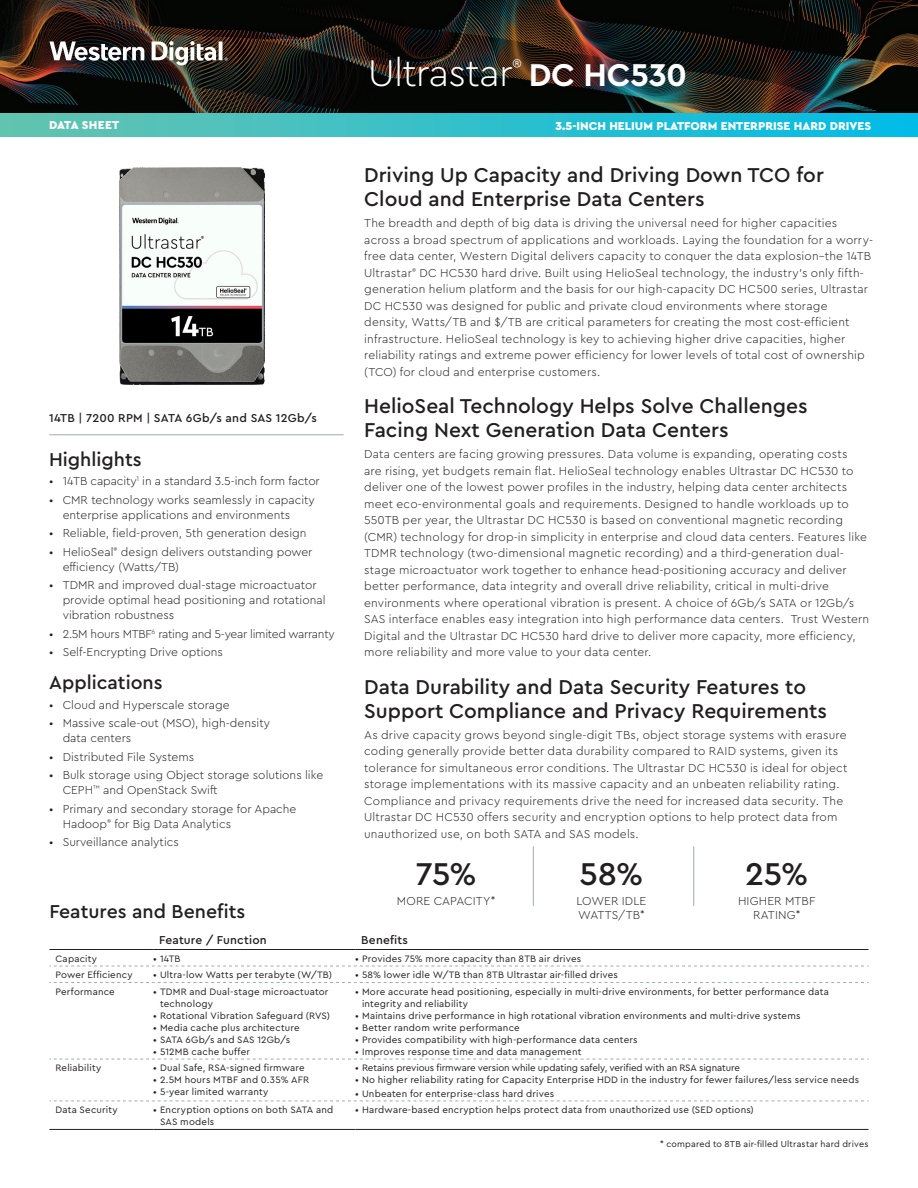
<style>
.page{position:relative;width:918px;height:1188px;background:#fff}
.page>*{position:absolute;margin:0;border:0;box-sizing:border-box;transform-origin:0 0}
.t1{font:300 39px "Cera PRO";letter-spacing:-.02em;color:#fff}
.t2{font:500 33px "Cera PRO";color:#231f20}
.t3{font:700 33px "Cera PRO";letter-spacing:-.01em;color:#fff}
.t4{font:500 21px/24px "Cera PRO";color:#231f20}
.t5{font:500 19.5px "Cera PRO";color:#231f20}
.t6{font:300 12px/16.5px "Cera PRO";letter-spacing:.01em;color:#231f20}
.t7{font:500 12px "Cera PRO";letter-spacing:.015em;color:#231f20}
.t8{font:900 12px "Cera PRO";color:#fff}
.t9{font:300 12px "Cera PRO";letter-spacing:-.02em;color:#231f20}
.t10{font:300 12px "Cera PRO";letter-spacing:-.01em;color:#231f20}
.t11{font:9.75px/12px "Cera PRO";letter-spacing:.02em;color:#231f20}
.t12{font:9.75px "Cera PRO";letter-spacing:-.01em;color:#231f20}
.t13{font:9px "Cera PRO";letter-spacing:.025em;color:#231f20}
</style>
<div class="page">
<hr style="left:49px;top:434px;width:295px;height:1px;background:#9faab2">
<img style="left:120px;top:168px;width:145px;height:216px">
<svg style="left:49px;top:982px;width:820px;height:1px"></svg>
<svg style="left:49px;top:1059px;width:820px;height:1px"></svg>
<hr style="left:49px;top:949px;width:104px;height:1px;background:#231f20">
<hr style="left:153px;top:949px;width:202px;height:1px;background:#231f20">
<hr style="left:355px;top:949px;width:514px;height:1px;background:#231f20">
<svg style="left:49px;top:1101px;width:820px;height:1px"></svg>
<hr style="left:49px;top:1129px;width:104px;height:1px;background:#231f20">
<hr style="left:153px;top:1129px;width:202px;height:1px;background:#231f20">
<hr style="left:355px;top:1129px;width:514px;height:1px;background:#231f20">
<svg style="left:49px;top:966px;width:820px;height:1px"></svg>
<hr style="left:693px;top:846px;width:1px;height:60px;background:#9faab2">
<hr style="left:533px;top:846px;width:1px;height:60px;background:#9faab2">
<img style="left:0;top:0;width:918px;height:114px">
<div style="left:0;top:114px;width:918px;height:23px;background:linear-gradient(to right,#67c4ae,#00bce8)"></div>
<svg style="left:49px;top:41px;width:95px;height:20px"></svg>
<img style="left:152px;top:41px;width:76px;height:24px">
<h1 class="t1" style="left:368px;top:47px;width:146px">Ultrastar</h1>
<h2 class="t3" style="left:512px;top:53px;width:176px"><sup>®</sup> DC HC530</h2>
<p class="t8" style="left:49px;top:117px;width:72px">DATA SHEET</p>
<p class="t8" style="left:556px;top:118px;width:317px">3.5-INCH HELIUM PLATFORM ENTERPRISE HARD DRIVES</p>
<p class="t7" style="left:49px;top:410px;width:269px">14TB | 7200 RPM | SATA 6Gb/s and SAS 12Gb/s</p>
<h3 class="t5" style="left:49px;top:446px;width:94px">Highlights</h3>
<p class="t10" style="left:49px;top:473px;width:272px">• 14TB capacity<sup>1</sup> in a standard 3.5-inch form factor</p>
<p class="t6" style="left:63px;top:492px;width:254px;line-height:15px;text-indent:-14px">• CMR technology works seamlessly in capacity enterprise applications and environments</p>
<p class="t6" style="left:49px;top:524px;width:259px">• Reliable, field-proven, 5th generation design</p>
<p class="t6" style="left:63px;top:544px;width:251px;line-height:15px;text-indent:-13px">• HelioSeal<sup>®</sup> design delivers outstanding power efficiency (Watts/TB)</p>
<p class="t6" style="left:63px;top:577px;width:264px;line-height:15px;text-indent:-14px">• TDMR and improved dual-stage microactuator provide optimal head positioning and rotational vibration robustness</p>
<p class="t9" style="left:49px;top:626px;width:287px">• 2.5M hours MTBF<sup>6</sup> rating and 5-year limited warranty</p>
<p class="t6" style="left:49px;top:643px;width:175px">• Self-Encrypting Drive options</p>
<h3 class="t5" style="left:49px;top:669px;width:115px">Applications</h3>
<p class="t6" style="left:49px;top:696px;width:182px">• Cloud and Hyperscale storage</p>
<p class="t6" style="left:63px;top:715px;width:209px;line-height:15px;text-indent:-14px">• Massive scale-out (MSO), high-density data centers</p>
<p class="t6" style="left:49px;top:748px;width:147px">• Distributed File Systems</p>
<p class="t6" style="left:63px;top:767px;width:262px;line-height:15px;text-indent:-14px">• Bulk storage using Object storage solutions like<br>CEPH<sup>™</sup> and OpenStack Swift</p>
<p class="t6" style="left:63px;top:801px;width:235px;line-height:15px;text-indent:-14px">• Primary and secondary storage for Apache<br>Hadoop<sup>®</sup> for Big Data Analytics</p>
<p class="t6" style="left:49px;top:833px;width:131px">• Surveillance analytics</p>
<h3 class="t4" style="left:364px;top:162px;width:461px">Driving Up Capacity and Driving Down TCO for<br>Cloud and Enterprise Data Centers</h3>
<p class="t6" style="left:364px;top:214px;width:510px">The breadth and depth of big data is driving the universal need for higher capacities across a broad spectrum of applications and workloads. Laying the foundation for a worry&shy;free data center, Western Digital delivers capacity to conquer the data explosion–the 14TB Ultrastar<sup>®</sup> DC HC530 hard drive. Built using HelioSeal technology, the industry’s only fifth&shy;generation helium platform and the basis for our high-capacity DC HC500 series, Ultrastar DC HC530 was designed for public and private cloud environments where storage density, Watts/TB and $/TB are critical parameters for creating the most cost-efficient infrastructure. HelioSeal technology is key to achieving higher drive capacities, higher reliability ratings and extreme power efficiency for lower levels of total cost of ownership (TCO) for cloud and enterprise customers.</p>
<h3 class="t4" style="left:364px;top:393px;width:445px">HelioSeal Technology Helps Solve Challenges<br>Facing Next Generation Data Centers</h3>
<p class="t6" style="left:364px;top:445px;width:507px">Data centers are facing growing pressures. Data volume is expanding, operating costs<br>are rising, yet budgets remain flat. HelioSeal technology enables Ultrastar DC HC530 to deliver one of the lowest power profiles in the industry, helping data center architects meet eco-environmental goals and requirements. Designed to handle workloads up to 550TB per year, the Ultrastar DC HC530 is based on conventional magnetic recording (CMR) technology for drop-in simplicity in enterprise and cloud data centers. Features like TDMR technology (two-dimensional magnetic recording) and a third-generation dual&shy;stage microactuator work together to enhance head-positioning accuracy and deliver better performance, data integrity and overall drive reliability, critical in multi-drive environments where operational vibration is present. A choice of 6Gb/s SATA or 12Gb/s SAS interface enables easy integration into high performance data centers. Trust Western Digital and the Ultrastar DC HC530 hard drive to deliver more capacity, more efficiency, more reliability and more value to your data center.</p>
<h3 class="t4" style="left:364px;top:674px;width:464px">Data Durability and Data Security Features to<br>Support Compliance and Privacy Requirements</h3>
<p class="t6" style="left:364px;top:726px;width:485px">As drive capacity grows beyond single-digit TBs, object storage systems with erasure coding generally provide better data durability compared to RAID systems, given its tolerance for simultaneous error conditions. The Ultrastar DC HC530 is ideal for object storage implementations with its massive capacity and an unbeaten reliability rating.<br>Compliance and privacy requirements drive the need for increased data security. The Ultrastar DC HC530 offers security and encryption options to help protect data from unauthorized use, on both SATA and SAS models.</p>
<h2 class="t2" style="left:416px;top:852px;width:62px">75%</h2>
<p class="t6" style="left:397px;top:893px;width:100px">MORE CAPACITY*</p>
<h2 class="t2" style="left:580px;top:852px;width:65px">58%</h2>
<p class="t6" style="left:577px;top:894px;width:71px;line-height:13.5px">LOWER IDLE<br>WATTS/TB*</p>
<h2 class="t2" style="left:745px;top:852px;width:64px">25%</h2>
<p class="t6" style="left:738px;top:894px;width:79px;line-height:13.5px;text-align:center">HIGHER MTBF<br>RATING*</p>
<h3 class="t5" style="left:49px;top:899px;width:197px">Features and Benefits</h3>
<p class="t7" style="left:159px;top:932px;width:109px">Feature / Function</p>
<p class="t7" style="left:361px;top:932px;width:48px">Benefits</p>
<p class="t11" style="left:55px;top:952px;width:43px">Capacity</p>
<p class="t11" style="left:153px;top:952px;width:29px">• 14TB</p>
<p class="t11" style="left:355px;top:952px;width:227px">• Provides 75% more capacity than 8TB air drives</p>
<p class="t11" style="left:55px;top:969px;width:79px">Power Efficiency</p>
<p class="t11" style="left:153px;top:969px;width:180px">• Ultra-low Watts per terabyte (W/TB)</p>
<p class="t11" style="left:355px;top:969px;width:264px">• 58% lower idle W/TB than 8TB Ultrastar air-filled drives</p>
<p class="t11" style="left:55px;top:985px;width:61px">Performance</p>
<p class="t11" style="left:160px;top:985px;width:170px;text-indent:-7px">• TDMR and Dual-stage microactuator technology</p>
<p class="t11" style="left:153px;top:1009px;width:178px">• Rotational Vibration Safeguard (RVS)</p>
<p class="t11" style="left:153px;top:1021px;width:148px">• Media cache plus architecture</p>
<p class="t11" style="left:153px;top:1033px;width:138px">• SATA 6Gb/s and SAS 12Gb/s</p>
<p class="t11" style="left:153px;top:1045px;width:98px">• 512MB cache buffer</p>
<p class="t11" style="left:362px;top:985px;width:468px;text-indent:-7px">• More accurate head positioning, especially in multi-drive environments, for better performance data integrity and reliability</p>
<p class="t11" style="left:355px;top:1009px;width:447px">• Maintains drive performance in high rotational vibration environments and multi-drive systems</p>
<p class="t11" style="left:355px;top:1021px;width:166px">• Better random write performance</p>
<p class="t11" style="left:355px;top:1033px;width:284px">• Provides compatibility with high-performance data centers</p>
<p class="t11" style="left:355px;top:1045px;width:228px">• Improves response time and data management</p>
<p class="t11" style="left:55px;top:1062px;width:47px">Reliability</p>
<p class="t11" style="left:153px;top:1062px;width:153px">• Dual Safe, RSA-signed firmware</p>
<p class="t11" style="left:153px;top:1074px;width:157px">• 2.5M hours MTBF and 0.35% AFR</p>
<p class="t11" style="left:153px;top:1086px;width:117px">• 5-year limited warranty</p>
<p class="t12" style="left:355px;top:1062px;width:386px">• Retains previous firmware version while updating safely, verified with an RSA signature</p>
<p class="t11" style="left:355px;top:1074px;width:505px">• No higher reliability rating for Capacity Enterprise HDD in the industry for fewer failures/less service needs</p>
<p class="t11" style="left:355px;top:1087px;width:200px">• Unbeaten for enterprise-class hard drives</p>
<p class="t11" style="left:55px;top:1103px;width:64px">Data Security</p>
<p class="t11" style="left:160px;top:1103px;width:175px;text-indent:-7px">• Encryption options on both SATA and<br>SAS models</p>
<p class="t11" style="left:355px;top:1103px;width:400px">• Hardware-based encryption helps protect data from unauthorized use (SED options)</p>
<p class="t13" style="left:660px;top:1138px;width:210px">* compared to 8TB air-filled Ultrastar hard drives</p>
</div>
